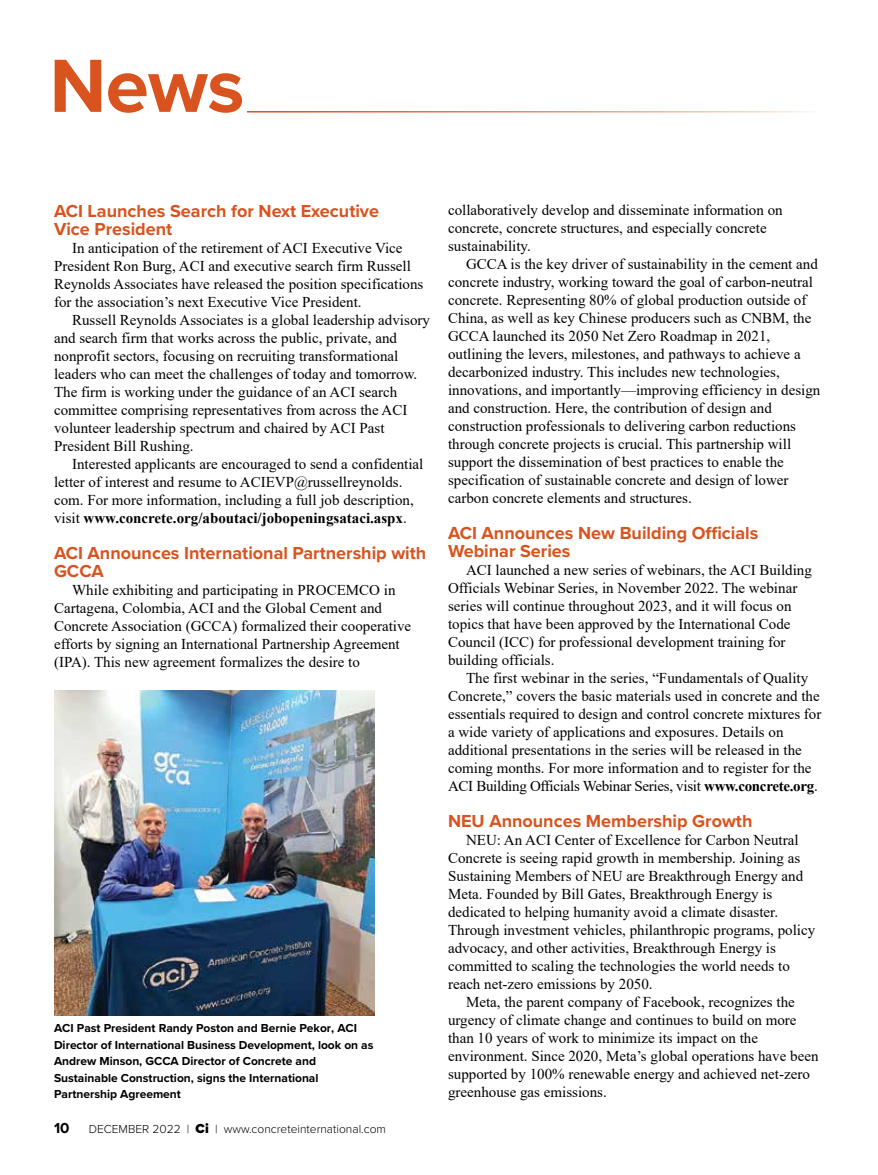
<style>
.page{position:relative;width:878px;height:1175px;background:#fff}
.page>*{position:absolute;margin:0;border:0;box-sizing:border-box;transform-origin:0 0}
.t1{font:700 78px "Proxima Nova";color:#d9531e}
.t2{font:700 18px/18px "Proxima Nova";color:#d9531e}
.t3{font:15px/18px "Times New Roman";color:#000}
.t4{font:700 15px "Proxima Nova";color:#000}
.t5{font:700 12px/16.5px "Proxima Nova";color:#000}
.t6{font:300 12px "Proxima Nova";color:#000}
.s1{font-weight:700}
.s2{font-weight:900;font-size:13.5px}
</style>
<div class="page">
<img style="left:54px;top:690px;width:320px;height:325px">
<h1 class="t1" style="left:50px;top:28px;width:196px">News</h1>
<p class="t2" style="left:54px;top:202px;width:326px">ACI Launches Search for Next Executive<br>Vice President</p>
<p class="t3" style="left:54px;top:238px;width:371px;text-indent:18px">In anticipation of the retirement of ACI Executive Vice President Ron Burg, ACI and executive search firm Russell Reynolds Associates have released the position specifications for the association’s next Executive Vice President.</p>
<p class="t3" style="left:54px;top:310px;width:377px;text-indent:18px">Russell Reynolds Associates is a global leadership advisory and search firm that works across the public, private, and nonprofit sectors, focusing on recruiting transformational leaders who can meet the challenges of today and tomorrow.<br>The firm is working under the guidance of an ACI search committee comprising representatives from across the ACI volunteer leadership spectrum and chaired by ACI Past President Bill Rushing.</p>
<p class="t3" style="left:54px;top:454px;width:371px;text-indent:18px">Interested applicants are encouraged to send a confidential letter of interest and resume to ACIEVP@russellreynolds. com. For more information, including a full job description, visit <span class="s1">www.concrete.org/aboutaci/jobopeningsataci.aspx</span>.</p>
<p class="t2" style="left:54px;top:544px;width:374px">ACI Announces International Partnership with<br>GCCA</p>
<p class="t3" style="left:54px;top:580px;width:359px;text-indent:18px">While exhibiting and participating in PROCEMCO in Cartagena, Colombia, ACI and the Global Cement and Concrete Association (GCCA) formalized their cooperative efforts by signing an International Partnership Agreement (IPA). This new agreement formalizes the desire to</p>
<p class="t5" style="left:54px;top:1019px;width:321px">ACI Past President Randy Poston and Bernie Pekor, ACI Director of International Business Development, look on as Andrew Minson, GCCA Director of Concrete and Sustainable Construction, signs the International Partnership Agreement</p>
<p class="t4" style="left:54px;top:1116px;width:17px">10</p>
<p class="t6" style="left:89px;top:1119px;width:299px">DECEMBER 2022 | <span class="s2">Ci</span> | www.concreteinternational.com</p>
<p class="t3" style="left:448px;top:200px;width:336px">collaboratively develop and disseminate information on concrete, concrete structures, and especially concrete sustainability.</p>
<p class="t3" style="left:448px;top:254px;width:374px;text-indent:18px">GCCA is the key driver of sustainability in the cement and concrete industry, working toward the goal of carbon-neutral concrete. Representing 80% of global production outside of China, as well as key Chinese producers such as CNBM, the GCCA launched its 2050 Net Zero Roadmap in 2021, outlining the levers, milestones, and pathways to achieve a decarbonized industry. This includes new technologies, innovations, and importantly—improving efficiency in design and construction. Here, the contribution of design and construction professionals to delivering carbon reductions through concrete projects is crucial. This partnership will support the dissemination of best practices to enable the specification of sustainable concrete and design of lower carbon concrete elements and structures.</p>
<p class="t2" style="left:448px;top:523px;width:312px">ACI Announces New Building Officials<br>Webinar Series</p>
<p class="t3" style="left:448px;top:560px;width:365px;text-indent:18px">ACI launched a new series of webinars, the ACI Building Officials Webinar Series, in November 2022. The webinar series will continue throughout 2023, and it will focus on topics that have been approved by the International Code Council (ICC) for professional development training for building officials.</p>
<p class="t3" style="left:448px;top:668px;width:375px;text-indent:18px">The first webinar in the series, “Fundamentals of Quality Concrete,” covers the basic materials used in concrete and the essentials required to design and control concrete mixtures for a wide variety of applications and exposures. Details on additional presentations in the series will be released in the coming months. For more information and to register for the ACI Building Officials Webinar Series, visit <span class="s1">www.concrete.org</span>.</p>
<p class="t2" style="left:448px;top:811px;width:306px">NEU Announces Membership Growth</p>
<p class="t3" style="left:448px;top:830px;width:369px;text-indent:18px">NEU: An ACI Center of Excellence for Carbon Neutral Concrete is seeing rapid growth in membership. Joining as Sustaining Members of NEU are Breakthrough Energy and Meta. Founded by Bill Gates, Breakthrough Energy is dedicated to helping humanity avoid a climate disaster.<br>Through investment vehicles, philanthropic programs, policy advocacy, and other activities, Breakthrough Energy is committed to scaling the technologies the world needs to reach net-zero emissions by 2050.</p>
<p class="t3" style="left:448px;top:992px;width:372px;text-indent:18px">Meta, the parent company of Facebook, recognizes the urgency of climate change and continues to build on more than 10 years of work to minimize its impact on the environment. Since 2020, Meta’s global operations have been supported by 100% renewable energy and achieved net-zero greenhouse gas emissions.</p>
</div>
